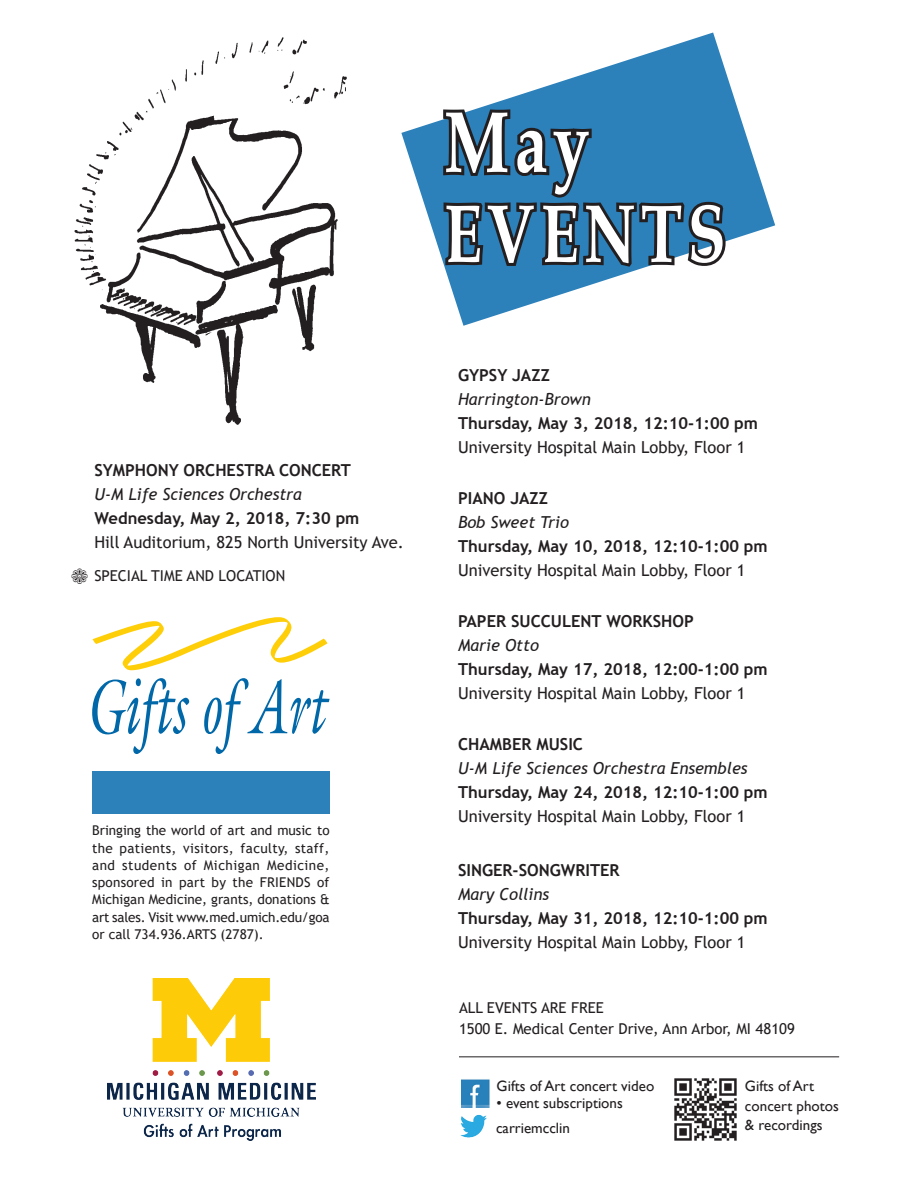
<style>
.page{position:relative;width:918px;height:1188px;background:#fff}
.page>*{position:absolute;margin:0;border:0;box-sizing:border-box;transform-origin:0 0}
.t1{font:700 87px "Book Antiqua";color:#fff;scale:.75 1}
.t2{font:700 82.5px "Book Antiqua";letter-spacing:.085em;color:#fff;scale:.75 1}
.t3{font:700 16.5px "Trebuchet MS";color:#231f20}
.t4{font:16.5px "Trebuchet MS";color:#231f20}
.t5{font:italic 16.5px "Trebuchet MS";color:#231f20}
.t6{font:15px/19.5px "Gill Sans";color:#231f20}
.t7{font:15px/21px "Trebuchet MS";color:#231f20}
.t8{font:13.5px/17.2px "Trebuchet MS";letter-spacing:-.015em;color:#231f20;text-align:justify}
.s1{font-family:"Monotype Sorts";font-size:22.5px}
</style>
<div class="page">
<svg style="left:93px;top:617px;width:235px;height:53px"></svg>
<svg style="left:92px;top:678px;width:97px;height:76px"></svg>
<svg style="left:204px;top:678px;width:126px;height:76px"></svg>
<img style="left:460px;top:1114px;width:27px;height:24px">
<img style="left:74px;top:37px;width:273px;height:388px">
<hr style="left:459px;top:1056px;width:380px;height:1px;background:#231f20">
<img style="left:674px;top:1078px;width:63px;height:63px">
<img style="left:107px;top:979px;width:209px;height:162px">
<div style="left:92px;top:772px;width:238px;height:42px;background:#2c81bb"></div>
<img style="left:461px;top:1079px;width:29px;height:29px">
<svg style="left:401px;top:82px;width:374px;height:228px"></svg>
<svg style="left:440px;top:82px;width:73px;height:244px"></svg>
<svg style="left:441px;top:32px;width:288px;height:238px"></svg>
<p class="t3" style="left:94px;top:459px;width:258px">SYMPHONY ORCHESTRA CONCERT</p>
<p class="t5" style="left:94px;top:484px;width:209px">U-M Life Sciences Orchestra</p>
<p class="t3" style="left:94px;top:507px;width:267px">Wednesday, May 2, 2018, 7:30 pm</p>
<p class="t4" style="left:94px;top:531px;width:311px">Hill Auditorium, 825 North University Ave.</p>
<p class="t7" style="left:71px;top:565px;width:216px"><span class="s1">a</span> SPECIAL TIME AND LOCATION</p>
<p class="t8" style="left:92px;top:822px;width:239px">Bringing the world of art and music to the patients, visitors, faculty, staff, and students of Michigan Medicine, sponsored in part by the FRIENDS of Michigan Medicine, grants, donations &amp; art sales. Visit www.med.umich.edu/goa or call 734.936.ARTS (2787).</p>
<h1 class="t1" style="left:444px;top:83px;width:196px">May</h1>
<h2 class="t2" style="left:444px;top:178px;width:377px">EVENTS</h2>
<p class="t3" style="left:458px;top:364px;width:93px">GYPSY JAZZ</p>
<p class="t5" style="left:458px;top:389px;width:134px">Harrington-Brown</p>
<p class="t3" style="left:458px;top:412px;width:302px">Thursday, May 3, 2018, 12:10-1:00 pm</p>
<p class="t4" style="left:458px;top:436px;width:289px">University Hospital Main Lobby, Floor 1</p>
<p class="t3" style="left:458px;top:487px;width:92px">PIANO JAZZ</p>
<p class="t5" style="left:458px;top:512px;width:112px">Bob Sweet Trio</p>
<p class="t3" style="left:458px;top:535px;width:311px">Thursday, May 10, 2018, 12:10-1:00 pm</p>
<p class="t4" style="left:458px;top:559px;width:289px">University Hospital Main Lobby, Floor 1</p>
<p class="t3" style="left:458px;top:610px;width:237px">PAPER SUCCULENT WORKSHOP</p>
<p class="t5" style="left:458px;top:635px;width:82px">Marie Otto</p>
<p class="t3" style="left:458px;top:658px;width:311px">Thursday, May 17, 2018, 12:00-1:00 pm</p>
<p class="t4" style="left:458px;top:682px;width:289px">University Hospital Main Lobby, Floor 1</p>
<p class="t3" style="left:458px;top:733px;width:126px">CHAMBER MUSIC</p>
<p class="t5" style="left:458px;top:758px;width:291px">U-M Life Sciences Orchestra Ensembles</p>
<p class="t3" style="left:458px;top:781px;width:311px">Thursday, May 24, 2018, 12:10-1:00 pm</p>
<p class="t4" style="left:458px;top:805px;width:289px">University Hospital Main Lobby, Floor 1</p>
<p class="t3" style="left:458px;top:859px;width:163px">SINGER-SONGWRITER</p>
<p class="t5" style="left:458px;top:884px;width:93px">Mary Collins</p>
<p class="t3" style="left:458px;top:907px;width:311px">Thursday, May 31, 2018, 12:10-1:00 pm</p>
<p class="t4" style="left:458px;top:931px;width:289px">University Hospital Main Lobby, Floor 1</p>
<p class="t7" style="left:459px;top:997px;width:337px">ALL EVENTS ARE FREE<br>1500 E. Medical Center Drive, Ann Arbor, MI 48109</p>
<p class="t6" style="left:497px;top:1077px;width:159px">Gifts of Art concert video</p>
<p class="t6" style="left:496px;top:1090px;width:128px;line-height:25.5px">• event subscriptions carriemcclin</p>
<p class="t6" style="left:745px;top:1077px;width:95px">Gifts of Art concert photos &amp; recordings</p>
</div>
